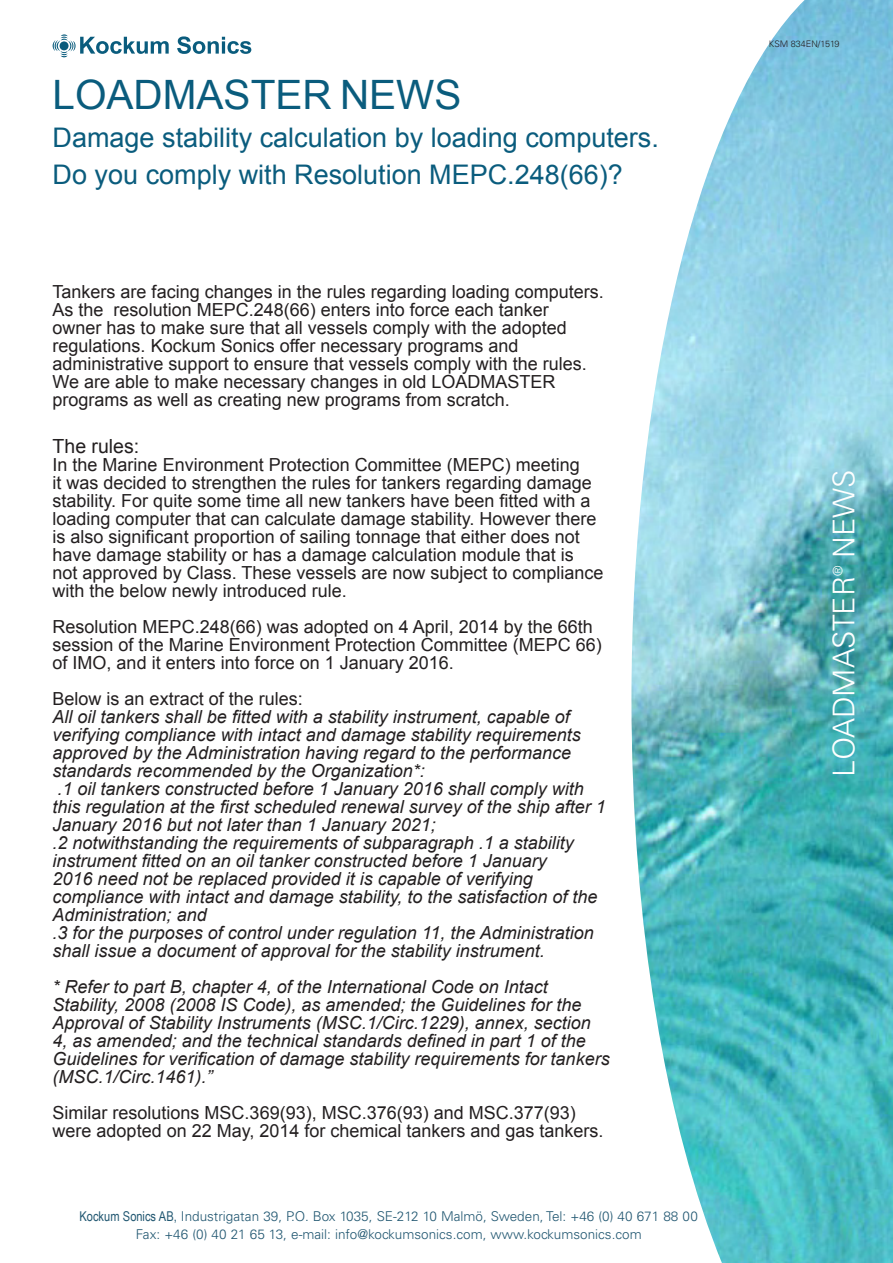
<style>
.page{position:relative;width:893px;height:1263px;background:#fff}
.page>*{position:absolute;margin:0;border:0;box-sizing:border-box;transform-origin:0 0}
.t1{font:40.5px "Arial";color:#0a5c7d}
.t2{font:300 30px "Univers";color:#fff}
.t3{font:27px "Arial";color:#0a5c7d}
.t4{font:19.5px "Arial";color:#231f20}
.t5{font:18px/18px "Arial";color:#231f20}
.t6{font:italic 18px/18px "Arial";color:#231f20}
.t7{font:300 13.5px "Univers";color:#215771}
.t8{font:300 13.05px "Univers";color:#fff}
.t9{font:300 9px "Univers";color:#231f20}
.s1{font-family:"Arial Narrow";font-weight:400}
</style>
<div class="page">
<img style="left:631px;top:0;width:262px;height:1263px">
<svg style="left:53px;top:34px;width:116px;height:23px"></svg>
<svg style="left:177px;top:36px;width:74px;height:18px"></svg>
<p class="t1" style="left:53px;top:67px;width:410px">LOADMASTER NEWS</p>
<p class="t3" style="left:53px;top:119px;width:608px">Damage stability calculation by loading computers.</p>
<p class="t3" style="left:53px;top:156px;width:572px">Do you comply with Resolution MEPC.248(66)?</p>
<p class="t5" style="left:53px;top:283px;width:553px">Tankers are facing changes in the rules regarding loading computers.<br>As the resolution MEPC.248(66) enters into force each tanker<br>owner has to make sure that all vessels comply with the adopted regulations. Kockum Sonics offer necessary programs and administrative support to ensure that vessels comply with the rules.<br>We are able to make necessary changes in old LOADMASTER programs as well as creating new programs from scratch.</p>
<p class="t4" style="left:53px;top:432px;width:88px">The rules:</p>
<p class="t5" style="left:53px;top:455px;width:552px">In the Marine Environment Protection Committee (MEPC) meeting<br>it was decided to strengthen the rules for tankers regarding damage stability. For quite some time all new tankers have been fitted with a loading computer that can calculate damage stability. However there is also significant proportion of sailing tonnage that either does not have damage stability or has a damage calculation module that is<br>not approved by Class. These vessels are now subject to compliance with the below newly introduced rule.</p>
<p class="t5" style="left:53px;top:617px;width:551px">Resolution MEPC.248(66) was adopted on 4 April, 2014 by the 66th session of the Marine Environment Protection Committee (MEPC 66) of IMO, and it enters into force on 1 January 2016.</p>
<p class="t5" style="left:53px;top:689px;width:252px">Below is an extract of the rules:</p>
<p class="t6" style="left:53px;top:708px;width:530px">All oil tankers shall be fitted with a stability instrument, capable of verifying compliance with intact and damage stability requirements approved by the Administration having regard to the performance standards recommended by the Organization*:</p>
<p class="t6" style="left:53px;top:780px;width:555px">.1 oil tankers constructed before 1 January 2016 shall comply with this regulation at the first scheduled renewal survey of the ship after 1<br>January 2016 but not later than 1 January 2021;</p>
<p class="t6" style="left:53px;top:834px;width:546px">.2 notwithstanding the requirements of subparagraph .1 a stability instrument fitted on an oil tanker constructed before 1 January<br>2016 need not be replaced provided it is capable of verifying compliance with intact and damage stability, to the satisfaction of the Administration; and</p>
<p class="t6" style="left:53px;top:924px;width:543px">.3 for the purposes of control under regulation 11, the Administration shall issue a document of approval for the stability instrument.</p>
<p class="t6" style="left:53px;top:978px;width:559px">* Refer to part B, chapter 4, of the International Code on Intact Stability, 2008 (2008 IS Code), as amended; the Guidelines for the Approval of Stability Instruments (MSC.1/Circ.1229), annex, section 4, as amended; and the technical standards defined in part 1 of the Guidelines for verification of damage stability requirements for tankers (MSC.1/Circ.1461).”</p>
<p class="t5" style="left:53px;top:1103px;width:552px">Similar resolutions MSC.369(93), MSC.376(93) and MSC.377(93) were adopted on 22 May, 2014 for chemical tankers and gas tankers.</p>
<p class="t7" style="left:80px;top:1208px;width:620px"><span class="s1">Kockum Sonics AB,</span> Industrigatan 39, P.O. Box 1035, SE-212 10 Malmö, Sweden, Tel: +46 (0) 40 671 88 00</p>
<p class="t7" style="left:136px;top:1226px;width:507px">Fax: +46 (0) 40 21 65 13, e-mail: info@kockumsonics.com, www.kockumsonics.com</p>
<p class="t9" style="left:769px;top:38px;width:72px">KSM 834EN/1519</p>
<p class="t2" style="left:826px;top:558px;width:90px;rotate:-90deg">NEWS</p>
<p class="t8" style="left:830px;top:576px;width:12px;rotate:-90deg">®</p>
<p class="t2" style="left:826px;top:777px;width:202px;rotate:-90deg">LOADMASTER</p>
</div>
